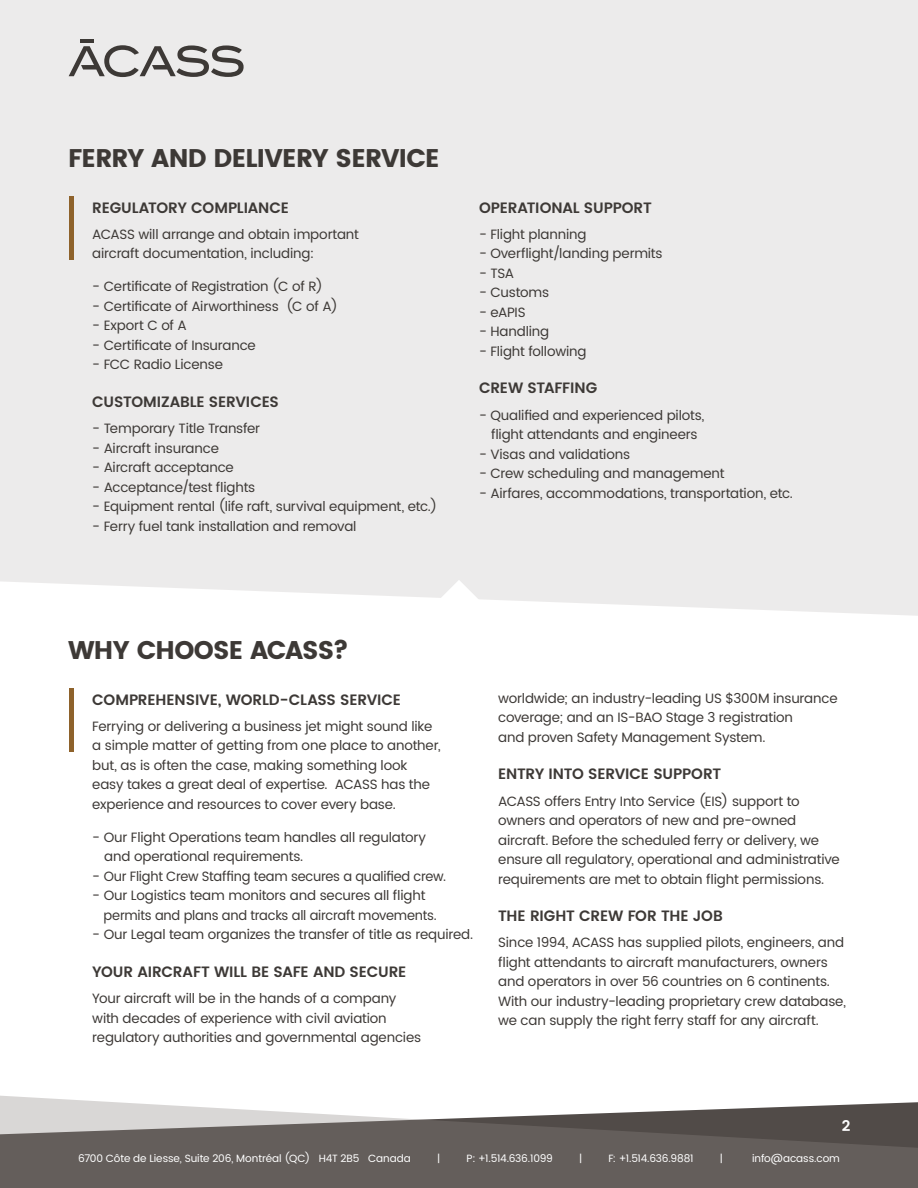
<style>
.page{position:relative;width:918px;height:1188px;background:#fff}
.page>*{position:absolute;margin:0;border:0;box-sizing:border-box;transform-origin:0 0}
.t1{font:700 25.5px "Poppins";letter-spacing:-.03em;color:#3d3936}
.t2{font:600 15px "Poppins";letter-spacing:-.01em;color:#3d3936}
.t3{font:600 15px "Poppins";color:#fff}
.t4{font:13.5px/19.5px "Poppins";letter-spacing:-.01em;color:#3d3936}
.t5{font:10.5px "Poppins";letter-spacing:-.01em;color:#fff}
</style>
<div class="page">
<div style="left:0;top:0;width:918px;height:616px;background:#ecebeb"></div>
<svg style="left:410px;top:580px;width:98px;height:36px"></svg>
<svg style="left:0;top:1096px;width:918px;height:92px;background:#837e7c"></svg>
<hr style="left:70px;top:196px;width:4px;height:64px;background:#8e622b">
<hr style="left:70px;top:688px;width:4px;height:64px;background:#8e622b">
<svg style="left:69px;top:45px;width:175px;height:32px;background:#aeacaa"></svg>
<hr style="left:80px;top:39px;width:14px;height:3px;background:#3d3936">
<h1 class="t1" style="left:68px;top:143px;width:373px">FERRY AND DELIVERY SERVICE</h1>
<p class="t2" style="left:92px;top:196px;width:198px">REGULATORY COMPLIANCE</p>
<p class="t4" style="left:92px;top:225px;width:268px">ACASS will arrange and obtain important aircraft documentation, including:</p>
<p class="t4" style="left:92px;top:277px;width:232px">- Certificate of Registration (C of R)</p>
<p class="t4" style="left:92px;top:297px;width:247px">- Certificate of Airworthiness (C of A)</p>
<p class="t4" style="left:92px;top:316px;width:96px">- Export C of A</p>
<p class="t4" style="left:92px;top:336px;width:165px">- Certificate of Insurance</p>
<p class="t4" style="left:92px;top:355px;width:132px">- FCC Radio License</p>
<p class="t2" style="left:92px;top:390px;width:188px">CUSTOMIZABLE SERVICES</p>
<p class="t4" style="left:92px;top:419px;width:169px">- Temporary Title Transfer</p>
<p class="t4" style="left:92px;top:438px;width:128px">- Aircraft insurance</p>
<p class="t4" style="left:92px;top:458px;width:143px">- Aircraft acceptance</p>
<p class="t4" style="left:92px;top:477px;width:165px">- Acceptance/test flights</p>
<p class="t4" style="left:92px;top:497px;width:347px">- Equipment rental (life raft, survival equipment, etc.)</p>
<p class="t4" style="left:92px;top:516px;width:266px">- Ferry fuel tank installation and removal</p>
<p class="t2" style="left:479px;top:196px;width:174px">OPERATIONAL SUPPORT</p>
<p class="t4" style="left:479px;top:225px;width:109px">- Flight planning</p>
<p class="t4" style="left:479px;top:244px;width:185px">- Overflight/landing permits</p>
<p class="t4" style="left:479px;top:264px;width:37px">- TSA</p>
<p class="t4" style="left:479px;top:283px;width:72px">- Customs</p>
<p class="t4" style="left:479px;top:303px;width:48px">- eAPIS</p>
<p class="t4" style="left:479px;top:322px;width:72px">- Handling</p>
<p class="t4" style="left:479px;top:342px;width:109px">- Flight following</p>
<p class="t2" style="left:479px;top:377px;width:120px">CREW STAFFING</p>
<p class="t4" style="left:479px;top:406px;width:227px;text-align:center">- Qualified and experienced pilots, flight attendants and engineers</p>
<p class="t4" style="left:479px;top:444px;width:153px">- Visas and validations</p>
<p class="t4" style="left:479px;top:464px;width:247px">- Crew scheduling and management</p>
<p class="t4" style="left:479px;top:483px;width:315px">- Airfares, accommodations, transportation, etc.</p>
<h1 class="t1" style="left:68px;top:635px;width:283px">WHY CHOOSE ACASS?</h1>
<p class="t2" style="left:92px;top:688px;width:310px">COMPREHENSIVE, WORLD-CLASS SERVICE</p>
<p class="t4" style="left:92px;top:717px;width:350px">Ferrying or delivering a business jet might sound like a simple matter of getting from one place to another, but, as is often the case, making something look easy takes a great deal of expertise. ACASS has the experience and resources to cover every base.</p>
<p class="t4" style="left:104px;top:828px;width:323px;text-indent:-12px">- Our Flight Operations team handles all regulatory and operational requirements.</p>
<p class="t4" style="left:92px;top:867px;width:355px">- Our Flight Crew Staffing team secures a qualified crew.</p>
<p class="t4" style="left:104px;top:886px;width:335px;text-indent:-11px">- Our Logistics team monitors and secures all flight permits and plans and tracks all aircraft movements.</p>
<p class="t4" style="left:92px;top:925px;width:382px">- Our Legal team organizes the transfer of title as required.</p>
<p class="t2" style="left:92px;top:960px;width:316px">YOUR AIRCRAFT WILL BE SAFE AND SECURE</p>
<p class="t4" style="left:92px;top:989px;width:330px">Your aircraft will be in the hands of a company with decades of experience with civil aviation regulatory authorities and governmental agencies</p>
<p class="t4" style="left:498px;top:689px;width:341px">worldwide; an industry-leading US $300M insurance coverage; and an IS-BAO Stage 3 registration<br>and proven Safety Management System.</p>
<p class="t2" style="left:498px;top:763px;width:224px">ENTRY INTO SERVICE SUPPORT</p>
<p class="t4" style="left:498px;top:792px;width:343px">ACASS offers Entry Into Service (EIS) support to owners and operators of new and pre-owned aircraft. Before the scheduled ferry or delivery, we ensure all regulatory, operational and administrative requirements are met to obtain flight permissions.</p>
<p class="t2" style="left:498px;top:905px;width:226px">THE RIGHT CREW FOR THE JOB</p>
<p class="t4" style="left:498px;top:933px;width:349px">Since 1994, ACASS has supplied pilots, engineers, and flight attendants to aircraft manufacturers, owners and operators in over 56 countries on 6 continents.<br>With our industry-leading proprietary crew database, we can supply the right ferry staff for any aircraft.</p>
<p class="t3" style="left:842px;top:1114px;width:10px">2</p>
<p class="t5" style="left:78px;top:1151px;width:334px">6700 Côte de Liesse, Suite 206, Montréal (QC) H4T 2B5 Canada</p>
<p class="t5" style="left:437px;top:1151px;width:5px">|</p>
<p class="t5" style="left:466px;top:1151px;width:88px">P: +1.514.636.1099</p>
<p class="t5" style="left:579px;top:1151px;width:5px">|</p>
<p class="t5" style="left:609px;top:1151px;width:86px">F: +1.514.636.9881</p>
<p class="t5" style="left:720px;top:1151px;width:5px">|</p>
<p class="t5" style="left:752px;top:1151px;width:89px">info@acass.com</p>
</div>
